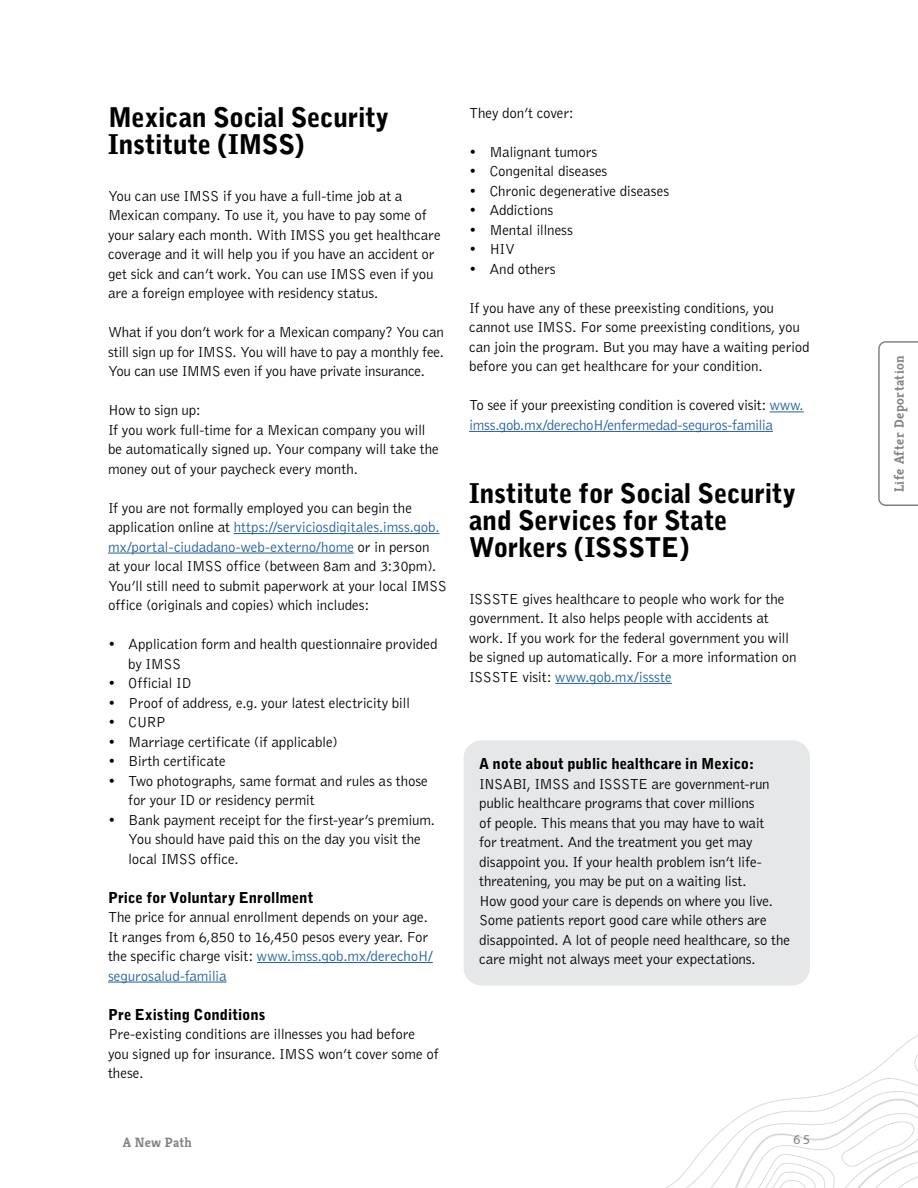
<style>
.page{position:relative;width:918px;height:1188px;background:#fff}
.page>*{position:absolute;margin:0;border:0;box-sizing:border-box;transform-origin:0 0}
.t1{font:900 27px/27px "Bell Gothic";letter-spacing:-.01em;color:#000}
.t2{font:300 15px/19.5px "Bell Gothic";letter-spacing:-.015em;color:#000}
.t3{font:300 15px/19.5px "Bell Gothic";letter-spacing:-.025em;color:#215e9e}
.t4{font:900 15px "Bell Gothic";color:#000}
.t5{font:700 13.5px "Kreon";letter-spacing:.035em;color:#808285}
.t6{font:13.5px "Myriad Pro";color:#808285}
.s1{color:#215e9e}
.s2{color:#000}
</style>
<div class="page">
<svg style="left:665px;top:1035px;width:253px;height:153px"></svg>
<hr style="left:234px;top:533px;width:206px;height:1px;background:#215e9e">
<hr style="left:108px;top:553px;width:246px;height:1px;background:#215e9e">
<hr style="left:257px;top:962px;width:176px;height:1px;background:#215e9e">
<hr style="left:108px;top:982px;width:119px;height:1px;background:#215e9e">
<hr style="left:770px;top:412px;width:34px;height:1px;background:#215e9e">
<hr style="left:469px;top:431px;width:304px;height:1px;background:#215e9e">
<hr style="left:555px;top:683px;width:117px;height:1px;background:#215e9e">
<div style="left:464px;top:740px;width:346px;height:245px;background:#e6e7e8;border-radius:18px"></div>
<svg style="left:878px;top:341px;width:40px;height:165px"></svg>
<h1 class="t1" style="left:108px;top:104px;width:283px">Mexican Social Security<br>Institute (IMSS)</h1>
<p class="t2" style="left:108px;top:186px;width:334px">You can use IMSS if you have a full-time job at a Mexican company. To use it, you have to pay some of your salary each month. With IMSS you get healthcare coverage and it will help you if you have an accident or get sick and can’t work. You can use IMSS even if you are a foreign employee with residency status.</p>
<p class="t2" style="left:108px;top:323px;width:338px;text-align:justify">What if you don’t work for a Mexican company? You can still sign up for IMSS. You will have to pay a monthly fee.<br>You can use IMMS even if you have private insurance.</p>
<p class="t2" style="left:108px;top:401px;width:332px">How to sign up:<br>If you work full-time for a Mexican company you will be automatically signed up. Your company will take the money out of your paycheck every month.</p>
<p class="t2" style="left:108px;top:498px;width:341px">If you are not formally employed you can begin the application online at <span class="s1">https://serviciosdigitales.imss.gob. mx/portal-ciudadano-web-externo/home</span> or in person<br>at your local IMSS office (between 8am and 3:30pm).<br>You’ll still need to submit paperwork at your local IMSS office (originals and copies) which includes:</p>
<p class="t2" style="left:128px;top:635px;width:311px;text-indent:-20px">• Application form and health questionnaire provided by IMSS</p>
<p class="t2" style="left:108px;top:674px;width:85px">• Official ID</p>
<p class="t2" style="left:108px;top:693px;width:304px">• Proof of address, e.g. your latest electricity bill</p>
<p class="t2" style="left:108px;top:713px;width:59px">• CURP</p>
<p class="t2" style="left:108px;top:732px;width:231px">• Marriage certificate (if applicable)</p>
<p class="t2" style="left:108px;top:752px;width:119px">• Birth certificate</p>
<p class="t2" style="left:128px;top:771px;width:301px;text-indent:-20px">• Two photographs, same format and rules as those for your ID or residency permit</p>
<p class="t2" style="left:128px;top:810px;width:308px;text-indent:-20px">• Bank payment receipt for the first-year’s premium.<br>You should have paid this on the day you visit the local IMSS office.</p>
<p class="t4" style="left:108px;top:888px;width:207px">Price for Voluntary Enrollment</p>
<p class="t2" style="left:108px;top:908px;width:326px">The price for annual enrollment depends on your age.<br>It ranges from 6,850 to 16,450 pesos every year. For the specific charge visit: <span class="s1">www.imss.gob.mx/derechoH/ segurosalud-familia</span></p>
<p class="t4" style="left:108px;top:1005px;width:159px">Pre Existing Conditions</p>
<p class="t2" style="left:108px;top:1025px;width:332px">Pre-existing conditions are illnesses you had before you signed up for insurance. IMSS won’t cover some of these.</p>
<p class="t2" style="left:469px;top:104px;width:106px">They don’t cover:</p>
<p class="t2" style="left:469px;top:143px;width:130px">• Malignant tumors</p>
<p class="t2" style="left:469px;top:162px;width:140px">• Congenital diseases</p>
<p class="t2" style="left:469px;top:182px;width:202px">• Chronic degenerative diseases</p>
<p class="t2" style="left:469px;top:201px;width:86px">• Addictions</p>
<p class="t2" style="left:469px;top:221px;width:105px">• Mental illness</p>
<p class="t2" style="left:469px;top:240px;width:47px">• HIV</p>
<p class="t2" style="left:469px;top:260px;width:88px">• And others</p>
<p class="t2" style="left:469px;top:299px;width:342px">If you have any of these preexisting conditions, you cannot use IMSS. For some preexisting conditions, you can join the program. But you may have a waiting period before you can get healthcare for your condition.</p>
<p class="t3" style="left:469px;top:396px;width:336px"><span class="s2">To see if your preexisting condition is covered visit:</span> www. imss.gob.mx/derechoH/enfermedad-seguros-familia</p>
<h1 class="t1" style="left:469px;top:481px;width:329px">Institute for Social Security and Services for State<br>Workers (ISSSTE)</h1>
<p class="t2" style="left:469px;top:590px;width:329px">ISSSTE gives healthcare to people who work for the government. It also helps people with accidents at work. If you work for the federal government you will be signed up automatically. For a more information on ISSSTE visit: <span class="s1">www.gob.mx/issste</span></p>
<p class="t4" style="left:479px;top:755px;width:276px">A note about public healthcare in Mexico:</p>
<p class="t2" style="left:479px;top:774px;width:313px">INSABI, IMSS and ISSSTE are government-run public healthcare programs that cover millions<br>of people. This means that you may have to wait<br>for treatment. And the treatment you get may disappoint you. If your health problem isn’t life&shy;threatening, you may be put on a waiting list.<br>How good your care is depends on where you live.<br>Some patients report good care while others are disappointed. A lot of people need healthcare, so the care might not always meet your expectations.</p>
<p class="t5" style="left:123px;top:1132px;width:71px">A New Path</p>
<p class="t6" style="left:794px;top:1131px;width:18px">65</p>
<p class="t5" style="left:888px;top:492px;width:139px;rotate:-90deg">Life After Deportation</p>
</div>
